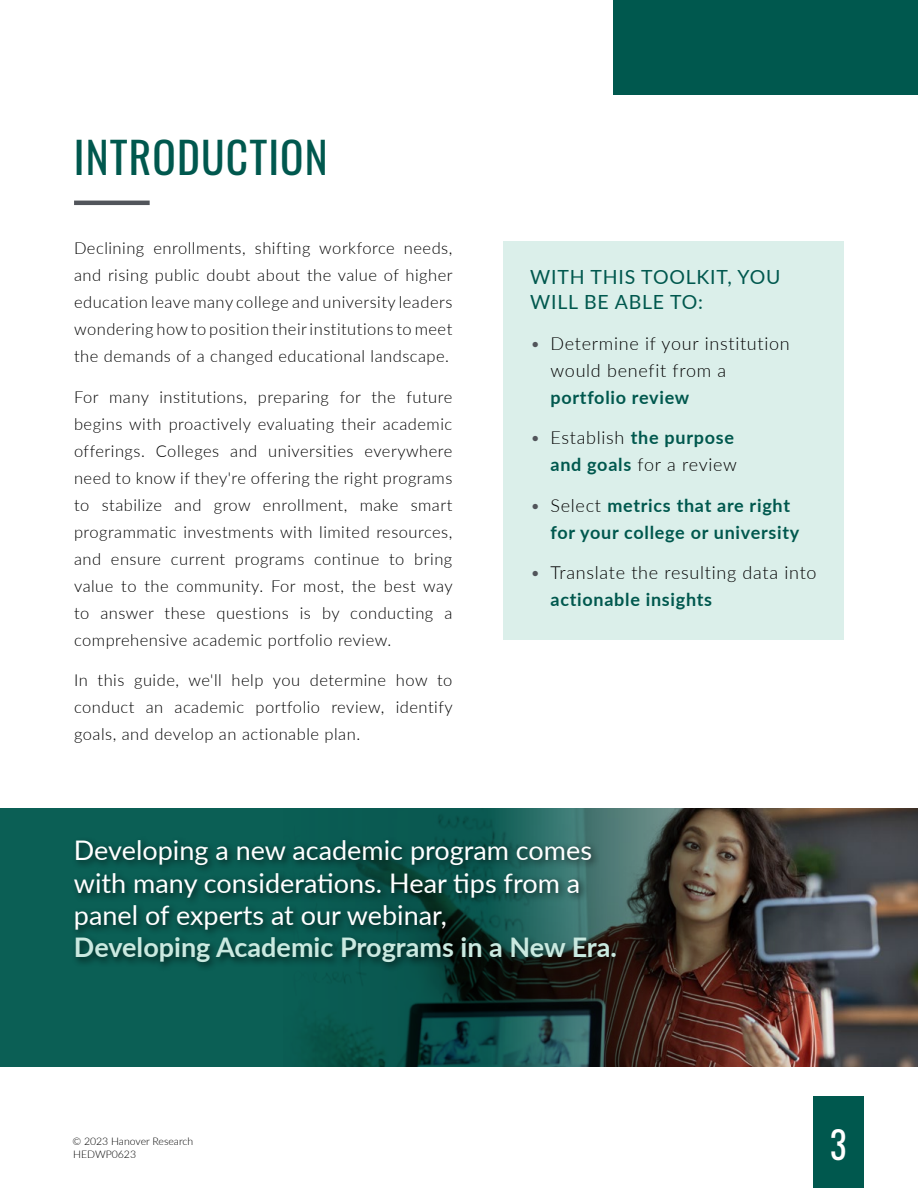
<style>
.page{position:relative;width:918px;height:1188px;background:#fff}
.page>*{position:absolute;margin:0;border:0;box-sizing:border-box;transform-origin:0 0}
.t1{font:43.5px "Oswald";letter-spacing:.025em;color:#00584e}
.t2{font:37.95px "Oswald";color:#fff;scale:.91 1}
.t3{font:27px/32.4px "Lato";color:#fff}
.t4{font:700 27px "Lato";color:#cae9e0}
.t5{font:19.5px/25.5px "Lato";letter-spacing:.04em;color:#00584e}
.t6{font:300 18px/27px "Lato";letter-spacing:.04em;color:#000}
.t7{font:700 18px/27px "Lato";letter-spacing:.04em;color:#00584e}
.t8{font:300 16.5px/27px "Lato";letter-spacing:.03em;color:#000;text-align:justify}
.t9{font:300 10.5px/13.4px "Lato";color:#000}
.s1{color:#52555b}
.s2{font-weight:700;color:#00584e}
.s3{font-weight:300;color:#52555b}
.s4{font-weight:300;color:#000}
</style>
<div class="page">
<div style="left:613px;top:0;width:305px;height:95px;background:#00584e"></div>
<div style="left:814px;top:1097px;width:50px;height:91px;background:#00584e"></div>
<img style="left:0;top:808px;width:918px;height:259px">
<hr style="left:74px;top:201px;width:76px;height:4px;background:#52555b">
<div style="left:503px;top:241px;width:341px;height:399px;background:#dbefea"></div>
<div style="left:71px;top:836px;width:555px;height:136px;background:#000;opacity:.6"></div>
<h1 class="t1" style="left:74px;top:119px;width:255px">INTRODUCTION</h1>
<p class="t8" style="left:74px;top:234px;width:380px">Declining enrollments, shifting workforce needs, and rising public doubt about the value of higher education leave many college and university leaders wondering how to position their institutions to meet the demands of a changed educational landscape.</p>
<p class="t8" style="left:74px;top:383px;width:380px">For many institutions, preparing for the future begins with proactively evaluating their academic offerings. Colleges and universities everywhere need to know if they're offering the right programs to stabilize and grow enrollment, make smart programmatic investments with limited resources, and ensure current programs continue to bring value to the community. For most, the best way to answer these questions is by conducting a comprehensive academic portfolio review.</p>
<p class="t8" style="left:74px;top:666px;width:380px">In this guide, we'll help you determine how to conduct an academic portfolio review, identify goals, and develop an actionable plan.</p>
<p class="t5" style="left:530px;top:263px;width:252px">WITH THIS TOOLKIT, YOU<br>WILL BE ABLE TO:</p>
<p class="t6" style="left:551px;top:329px;width:241px;text-indent:-20px"><span class="s1">•</span> Determine if your institution would benefit from a</p>
<p class="t7" style="left:551px;top:383px;width:140px">portfolio review</p>
<p class="t6" style="left:530px;top:424px;width:208px;text-align:right"><span class="s1">•</span> Establish <span class="s2">the purpose and goals</span> for a review</p>
<p class="t7" style="left:551px;top:491px;width:250px;text-indent:-20px"><span class="s3">•</span> <span class="s4">Select</span> metrics that are right for your college or university</p>
<p class="t6" style="left:551px;top:559px;width:268px;text-indent:-20px"><span class="s1">•</span> Translate the resulting data into <span class="s2">actionable insights</span></p>
<h3 class="t3" style="left:74px;top:833px;width:520px">Developing a new academic program comes with many considerations. Hear tips from a panel of experts at our webinar,</h3>
<h3 class="t4" style="left:74px;top:928px;width:544px">Developing Academic Programs in a New Era.</h3>
<p class="t9" style="left:72px;top:1134px;width:122px">© 2023 Hanover Research<br>HEDWP0623</p>
<h2 class="t2" style="left:830px;top:1111px;width:20px">3</h2>
</div>
